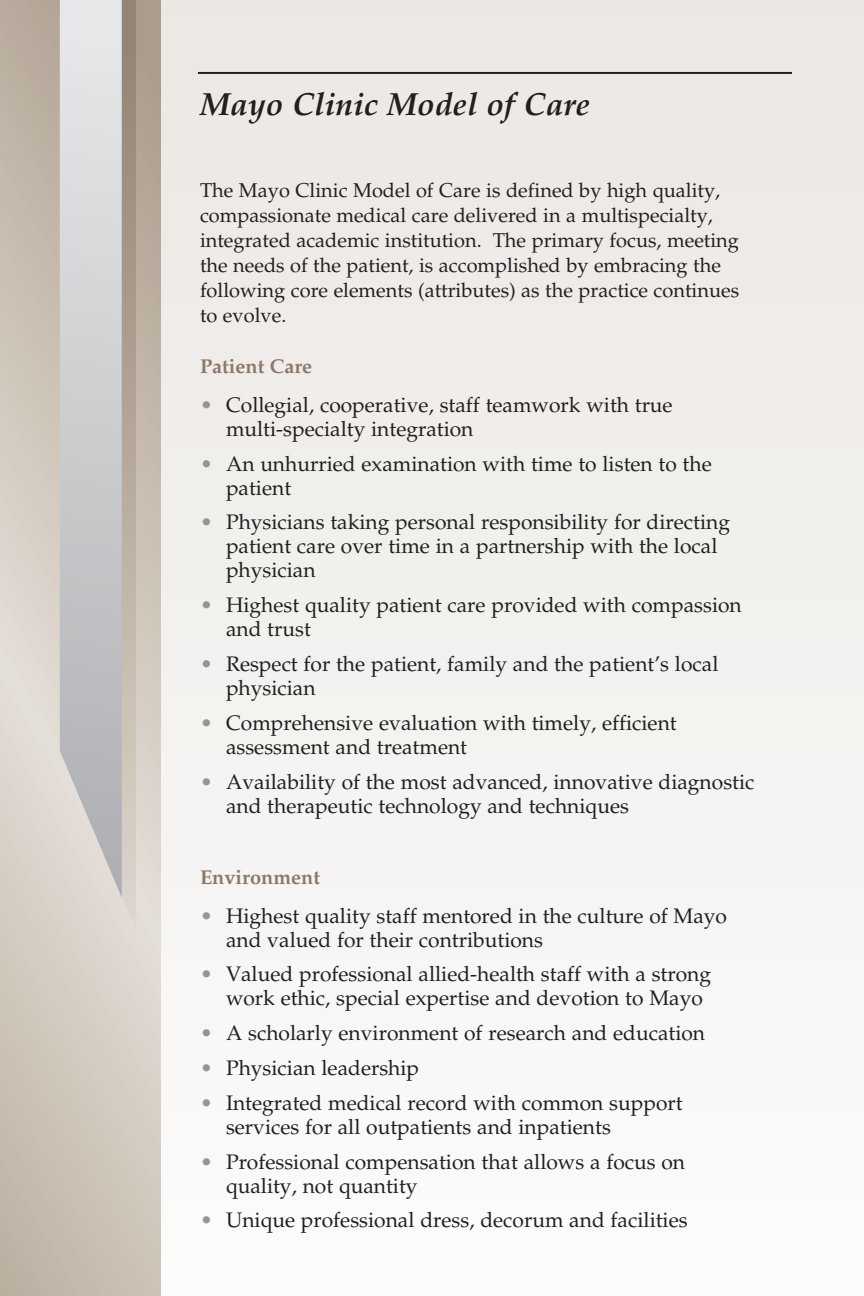
<style>
.page{position:relative;width:864px;height:1296px;background:#fff}
.page>*{position:absolute;margin:0;border:0;box-sizing:border-box;transform-origin:0 0}
.High_level_hdgs{font:italic 700 32px "Palatino LT Std";color:#231f20}
.PAGE_2_Bullet_subs{font:21px/24px "Palatino LT Std";color:#231f20}
.REAL_Model_Text{font:20px/25px "Palatino LT Std";color:#231f20}
.REALLY_REAL_Inside_h{font:700 20px "Palatino LT Std";color:#8a7966}
.s1{color:#939598}
</style>
<div class="page">
<svg style="left:0;top:0;width:162px;height:1296px"></svg>
<div style="left:162px;top:0;width:702px;height:1296px;background:#f3f1ef"></div>
<hr style="left:198px;top:72px;width:594px;height:2px;background:#231f20">
<svg style="left:74px;top:0;width:62px;height:930px"></svg>
<svg style="left:60px;top:0;width:62px;height:898px"></svg>
<p class="High_level_hdgs" style="left:200px;top:86px;width:392px">Mayo Clinic Model of Care</p>
<p class="REAL_Model_Text" style="left:200px;top:178px;width:541px">The Mayo Clinic Model of Care is defined by high quality, compassionate medical care delivered in a multispecialty, integrated academic institution. The primary focus, meeting the needs of the patient, is accomplished by embracing the following core elements (attributes) as the practice continues to evolve.</p>
<p class="REALLY_REAL_Inside_h" style="left:200px;top:355px;width:114px">Patient Care</p>
<p class="PAGE_2_Bullet_subs" style="left:226px;top:393px;width:448px;text-indent:-26px"><span class="s1">•</span> Collegial, cooperative, staff teamwork with true multi-specialty integration</p>
<p class="PAGE_2_Bullet_subs" style="left:226px;top:452px;width:487px;text-indent:-26px"><span class="s1">•</span> An unhurried examination with time to listen to the patient</p>
<p class="PAGE_2_Bullet_subs" style="left:226px;top:511px;width:506px;text-indent:-26px"><span class="s1">•</span> Physicians taking personal responsibility for directing patient care over time in a partnership with the local physician</p>
<p class="PAGE_2_Bullet_subs" style="left:226px;top:593px;width:517px;text-indent:-26px"><span class="s1">•</span> Highest quality patient care provided with compassion and trust</p>
<p class="PAGE_2_Bullet_subs" style="left:226px;top:652px;width:494px;text-indent:-26px"><span class="s1">•</span> Respect for the patient, family and the patient’s local physician</p>
<p class="PAGE_2_Bullet_subs" style="left:226px;top:711px;width:452px;text-indent:-26px"><span class="s1">•</span> Comprehensive evaluation with timely, efficient assessment and treatment</p>
<p class="PAGE_2_Bullet_subs" style="left:226px;top:770px;width:530px;text-indent:-26px"><span class="s1">•</span> Availability of the most advanced, innovative diagnostic and therapeutic technology and techniques</p>
<p class="REALLY_REAL_Inside_h" style="left:200px;top:866px;width:121px">Environment</p>
<p class="PAGE_2_Bullet_subs" style="left:226px;top:904px;width:503px;text-indent:-26px"><span class="s1">•</span> Highest quality staff mentored in the culture of Mayo and valued for their contributions</p>
<p class="PAGE_2_Bullet_subs" style="left:226px;top:963px;width:487px;text-indent:-26px"><span class="s1">•</span> Valued professional allied-health staff with a strong work ethic, special expertise and devotion to Mayo</p>
<p class="PAGE_2_Bullet_subs" style="left:200px;top:1021px;width:507px"><span class="s1">•</span> A scholarly environment of research and education</p>
<p class="PAGE_2_Bullet_subs" style="left:200px;top:1056px;width:221px"><span class="s1">•</span> Physician leadership</p>
<p class="PAGE_2_Bullet_subs" style="left:226px;top:1091px;width:458px;text-indent:-26px"><span class="s1">•</span> Integrated medical record with common support services for all outpatients and inpatients</p>
<p class="PAGE_2_Bullet_subs" style="left:226px;top:1150px;width:461px;text-indent:-26px"><span class="s1">•</span> Professional compensation that allows a focus on quality, not quantity</p>
<p class="PAGE_2_Bullet_subs" style="left:200px;top:1209px;width:489px"><span class="s1">•</span> Unique professional dress, decorum and facilities</p>
</div>
